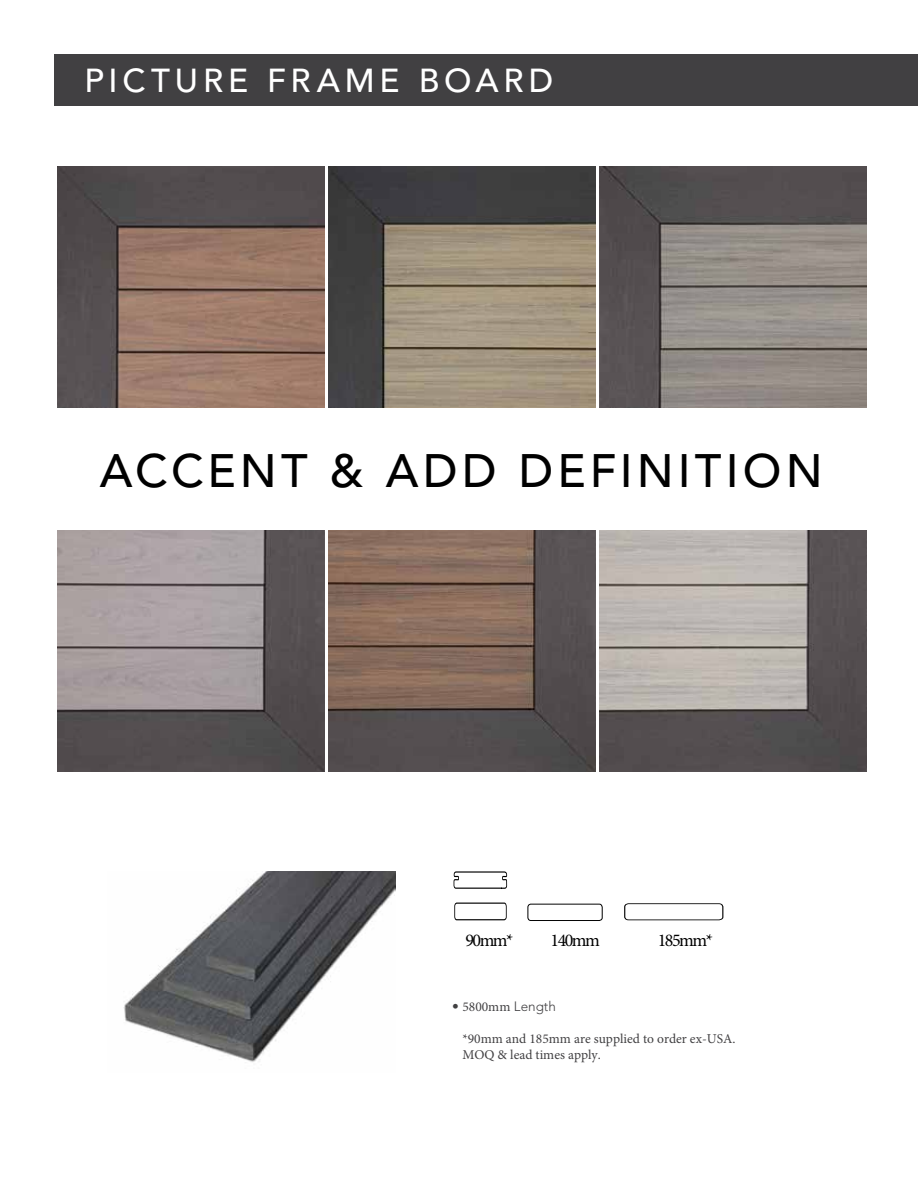
<style>
.page{position:relative;width:918px;height:1188px;background:#fff}
.page>*{position:absolute;margin:0;border:0;box-sizing:border-box;transform-origin:0 0}
.t1{font:500 46.5px "Avenir LT Std";letter-spacing:.09em;color:#000}
.t2{font:500 33px "Avenir LT Std";letter-spacing:.145em;color:#fff}
.t3{font:18px "Minion Pro";letter-spacing:-.085em;color:#000}
.t4{font:13.5px/16.2px "Minion Pro";color:#414042}
.t5{font:300 13.5px "Avenir LT Std";color:#414042}
.s1{font-family:"Minion Pro";font-weight:400}
</style>
<div class="page">
<img style="left:123px;top:872px;width:272px;height:190px">
<div style="left:54px;top:54px;width:864px;height:52px;background:#414042"></div>
<img style="left:600px;top:530px;width:266px;height:241px">
<img style="left:58px;top:530px;width:266px;height:241px">
<img style="left:58px;top:166px;width:266px;height:241px">
<img style="left:600px;top:166px;width:266px;height:241px">
<img style="left:329px;top:166px;width:266px;height:241px">
<img style="left:329px;top:530px;width:266px;height:241px">
<svg style="left:453px;top:871px;width:54px;height:18px"></svg>
<svg style="left:454px;top:902px;width:53px;height:19px"></svg>
<div style="left:528px;top:904px;width:75px;height:17px;border:1px solid #000;border-radius:3px"></div>
<svg style="left:624px;top:903px;width:100px;height:18px"></svg>
<h2 class="t2" style="left:84px;top:61px;width:470px">PICTURE FRAME BOARD</h2>
<h1 class="t1" style="left:100px;top:444px;width:725px">ACCENT &amp; ADD DEFINITION</h1>
<h3 class="t3" style="left:465px;top:928px;width:50px">90mm*</h3>
<h3 class="t3" style="left:551px;top:928px;width:51px">140mm</h3>
<h3 class="t3" style="left:658px;top:928px;width:57px">185mm*</h3>
<p class="t5" style="left:452px;top:998px;width:105px">• <span class="s1">5800mm</span> Length</p>
<p class="t4" style="left:462px;top:1031px;width:275px">*90mm and 185mm are supplied to order ex-USA.<br>MOQ &amp; lead times apply.</p>
</div>
